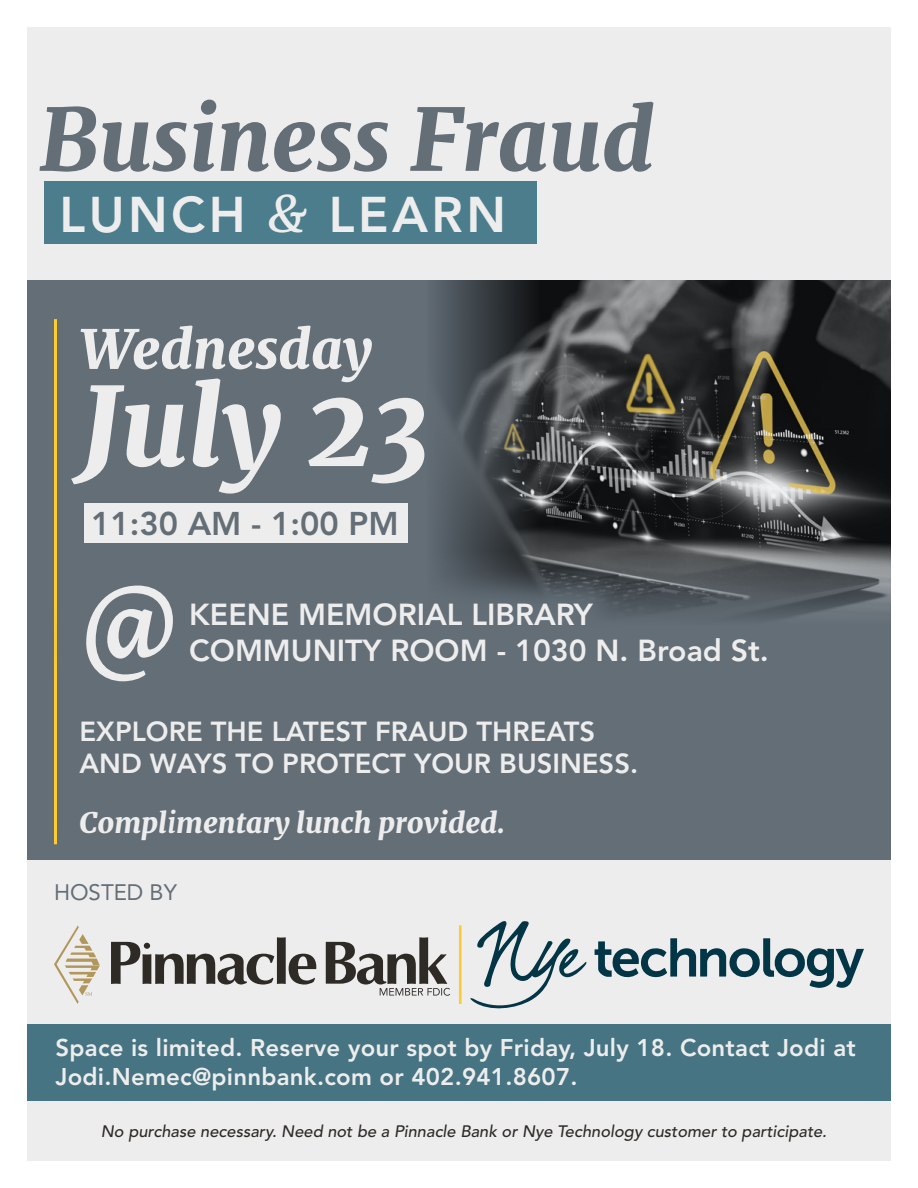
<style>
.page{position:relative;width:918px;height:1188px;background:#fff}
.page>*{position:absolute;margin:0;border:0;box-sizing:border-box;transform-origin:0 0}
.t1{font:italic 900 108.75px "Merriweather";color:#eeeded}
.t2{font:900 91.95px "Merriweather";color:#eeeded}
.t3{font:italic 900 85.8px "Merriweather";color:#636e77}
.t4{font:italic 900 53.55px "Merriweather";color:#eeeded}
.t5{font:800 49.8px "Avenir LT Std";letter-spacing:.07em;color:#eeeded}
.t6{font:800 32.7px "Avenir LT Std";color:#636e77}
.t7{font:800 30.15px/36.3px "Avenir LT Std";color:#eeeded}
.t8{font:italic 900 28.2px "Merriweather";color:#eeeded}
.t9{font:800 27.45px/32.8px "Avenir LT Std";color:#eeeded}
.t10{font:800 24px/28.8px "Avenir LT Std";letter-spacing:.01em;color:#eeeded}
.t11{font:22.2px "Avenir LT Std";color:#636e77}
.t12{font:italic 500 16.5px "Avenir LT Std";color:#2e2a26}
.s1{font-family:"Merriweather";font-weight:400;font-style:italic}
.s2{font-weight:700}
</style>
<div class="page">
<div style="left:27px;top:27px;width:864px;height:1134px;background:#eeeded"></div>
<div style="left:27px;top:280px;width:864px;height:579px;background:#636e77"></div>
<img style="left:436px;top:280px;width:455px;height:334px">
<div style="left:27px;top:1024px;width:864px;height:77px;background:#467482"></div>
<hr style="left:54px;top:319px;width:3px;height:525px;background:#fdcc33">
<svg style="left:436px;top:551px;width:364px;height:68px"></svg>
<svg style="left:111px;top:937px;width:206px;height:48px"></svg>
<svg style="left:54px;top:925px;width:46px;height:79px"></svg>
<svg style="left:326px;top:937px;width:124px;height:59px"></svg>
<hr style="left:459px;top:925px;width:3px;height:79px;background:#fdcc33">
<svg style="left:595px;top:938px;width:269px;height:50px"></svg>
<svg style="left:470px;top:921px;width:117px;height:88px"></svg>
<div style="left:84px;top:503px;width:324px;height:40px;background:#eeeded"></div>
<div style="left:44px;top:182px;width:493px;height:62px;background:#4c7d8c"></div>
<h3 class="t3" style="left:40px;top:80px;width:616px">Business Fraud</h3>
<h3 class="t5" style="left:59px;top:185px;width:448px">LUNCH <span class="s1">&amp;</span> LEARN</h3>
<h3 class="t4" style="left:81px;top:312px;width:292px">Wednesday</h3>
<h1 class="t1" style="left:81px;top:351px;width:351px">July 23</h1>
<h3 class="t6" style="left:91px;top:505px;width:309px">11:30 AM - 1:00 PM</h3>
<h2 class="t2" style="left:80px;top:560px;width:101px">@</h2>
<p class="t7" style="left:189px;top:596px;width:581px">KEENE MEMORIAL LIBRARY<br>COMMUNITY ROOM - 1030 N. Broad St.</p>
<p class="t9" style="left:80px;top:715px;width:560px">EXPLORE THE LATEST FRAUD THREATS<br>AND WAYS TO PROTECT YOUR BUSINESS.</p>
<p class="t8" style="left:80px;top:803px;width:427px">Compl<span class="s2">i</span>mentary lunch provided.</p>
<p class="t11" style="left:54px;top:880px;width:124px">HOSTED BY</p>
<p class="t10" style="left:55px;top:1034px;width:802px">Space is limited. Reserve your spot by Friday, July 18. Contact Jodi at<br>Jodi.Nemec@pinnbank.com or 402.941.8607.</p>
<p class="t12" style="left:101px;top:1122px;width:728px">No purchase necessary. Need not be a Pinnacle Bank or Nye Technology customer to participate.</p>
</div>
